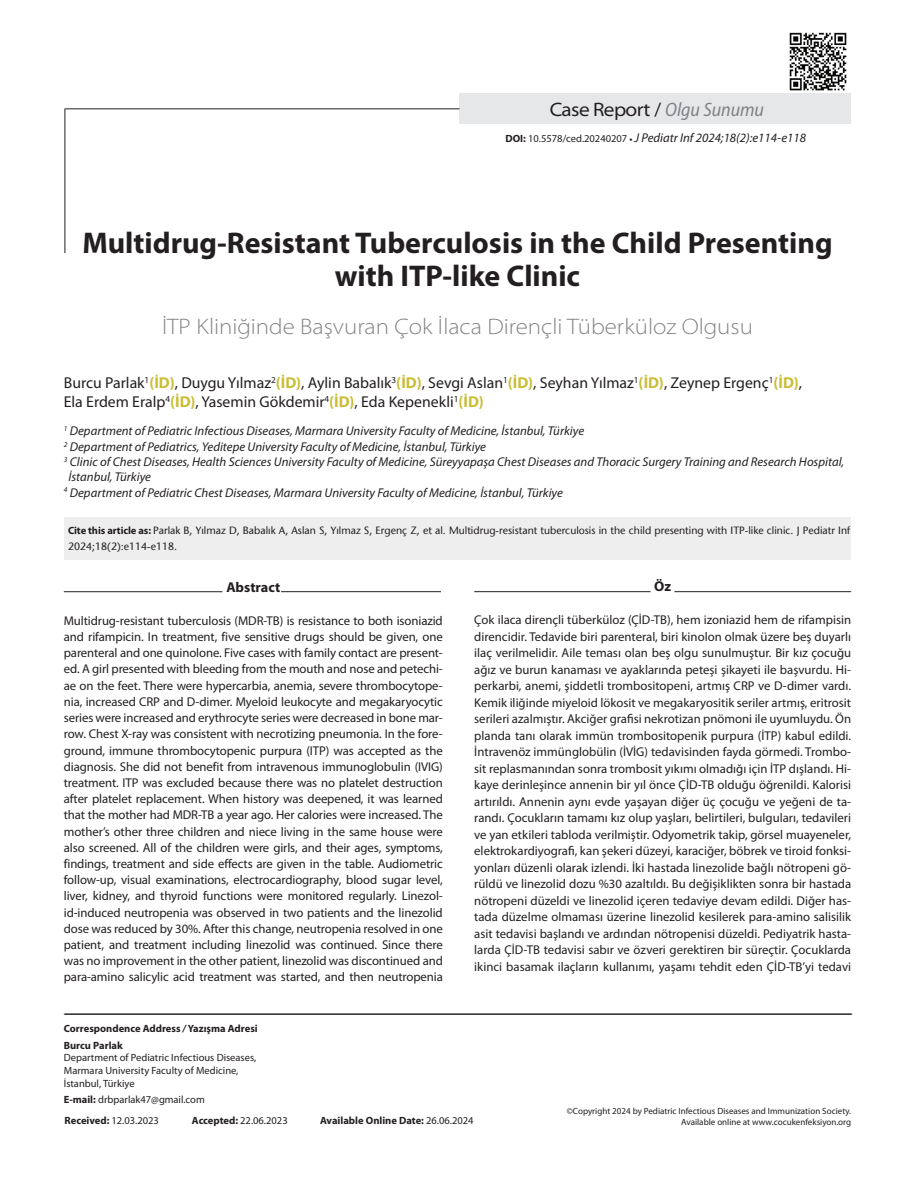
<style>
.page{position:relative;width:915px;height:1191px;background:#fff}
.page>*{position:absolute;margin:0;border:0;box-sizing:border-box;transform-origin:0 0}
.t1{font:700 30px/33px "Myriad Pro";color:#231f20;text-align:center}
.t2{font:300 semi-expanded 22.5px "Myriad Pro";color:#808285}
.t3{font:semi-expanded 19.5px "Myriad Pro";letter-spacing:-.03em;color:#231f20}
.t4{font:15.75px/18.9px "Myriad Pro";color:#231f20}
.t5{font:700 14.25px "Myriad Pro";color:#231f20}
.t6{font:12.75px/16.2px "Myriad Pro";letter-spacing:-.005em;color:#231f20;text-align:justify}
.t7{font:italic 12.75px "Myriad Pro";color:#231f20}
.t8{font:500 10.5px/15.8px "Stone Sans Std";color:#231f20}
.t9{font:10.5px/12.6px "Myriad Pro";color:#231f20}
.t10{font:700 10.5px/16.8px "Myriad Pro";color:#231f20}
.t11{font:9px "Myriad Pro";color:#231f20}
.s1{font-stretch:normal}
.s2{font-style:italic;font-stretch:semi-condensed;color:#808285}
.s3{font-weight:700;font-style:normal;font-size:10.5px}
.s4{font-style:normal;font-size:10.5px}
.s5{font-weight:700;font-style:normal;font-size:9px}
.s6{font-weight:700;color:#cabd34}
.s7{font-family:"Myriad Pro";font-weight:700}
.s8{font-style:italic}
.s9{font-weight:700}
.s10{font-weight:400}
</style>
<div class="page">
<img style="left:789px;top:32px;width:58px;height:59px">
<hr style="left:64px;top:1013px;width:786px;height:1px;background:#231f20">
<div style="left:459px;top:94px;width:391px;height:30px;background:#e6e7e9"></div>
<hr style="left:64px;top:108px;width:1px;height:145px;background:#231f20">
<hr style="left:65px;top:108px;width:394px;height:1px;background:#231f20">
<hr style="left:65px;top:1013px;width:786px;height:1px;background:#231f20">
<div style="left:64px;top:517px;width:786px;height:42px;background:#eeeeef"></div>
<hr style="left:474px;top:591px;width:176px;height:1px;background:#231f20">
<hr style="left:674px;top:591px;width:176px;height:1px;background:#231f20">
<hr style="left:64px;top:591px;width:158px;height:1px;background:#231f20">
<hr style="left:281px;top:591px;width:160px;height:1px;background:#231f20">
<h3 class="t3" style="left:549px;top:99px;width:216px">Case Report <span class="s1">/</span> <span class="s2">Olgu Sunumu</span></h3>
<p class="t7" style="left:505px;top:131px;width:302px"><span class="s3">DOI:</span> <span class="s4">10.5578/ced.20240207</span> <span class="s5">•</span> J Pediatr Inf 2024;18(2):e114-e118</p>
<h1 class="t1" style="left:82px;top:226px;width:751px">Multidrug-Resistant Tuberculosis in the Child Presenting with ITP-like Clinic</h1>
<h2 class="t2" style="left:162px;top:314px;width:592px">İTP Kliniğinde Başvuran Çok İlaca Dirençli Tüberküloz Olgusu</h2>
<p class="t4" style="left:64px;top:374px;width:739px">Burcu Parlak<sup>1</sup><span class="s6">(İD)</span>, Duygu Yılmaz<sup>2</sup><span class="s6">(İD)</span>, Aylin Babalık<sup>3</sup><span class="s6">(İD)</span>, Sevgi Aslan<sup>1</sup><span class="s6">(İD)</span>, Seyhan Yılmaz<sup>1</sup><span class="s6">(İD)</span>, Zeynep Ergenç<sup>1</sup><span class="s6">(İD)</span>,<br>Ela Erdem Eralp<sup>4</sup><span class="s6">(İD)</span>, Yasemin Gökdemir<sup>4</sup><span class="s6">(İD)</span>, Eda Kepenekli<sup>1</sup><span class="s6">(İD)</span></p>
<p class="t7" style="left:64px;top:424px;width:521px"><sup>1</sup> Department of Pediatric Infectious Diseases, Marmara University Faculty of Medicine, İstanbul, Türkiye</p>
<p class="t7" style="left:64px;top:439px;width:423px"><sup>2</sup> Department of Pediatrics, Yeditepe University Faculty of Medicine, İstanbul, Türkiye</p>
<p class="t7" style="left:64px;top:455px;width:781px"><sup>3</sup> Clinic of Chest Diseases, Health Sciences University Faculty of Medicine, Süreyyapaşa Chest Diseases and Thoracic Surgery Training and Research Hospital,</p>
<p class="t7" style="left:68px;top:470px;width:84px">İstanbul, Türkiye</p>
<p class="t7" style="left:64px;top:485px;width:500px"><sup>4</sup> Department of Pediatric Chest Diseases, Marmara University Faculty of Medicine, İstanbul, Türkiye</p>
<p class="t8" style="left:68px;top:522px;width:783px"><span class="s7">Cite this article as:</span> Parlak B, Yılmaz D, Babalık A, Aslan S, Yılmaz S, Ergenç Z, et al. Multidrug-resistant tuberculosis in the child presenting with ITP-like clinic. J Pediatr Inf<br>2024;18(2):e114-e118.</p>
<p class="t5" style="left:226px;top:579px;width:55px">Abstract</p>
<p class="t6" style="left:64px;top:612px;width:380px">Multidrug-resistant tuberculosis (MDR-TB) is resistance to both isoniazid and rifampicin. In treatment, five sensitive drugs should be given, one parenteral and one quinolone. Five cases with family contact are present&shy;ed. A girl presented with bleeding from the mouth and nose and petechi&shy;ae on the feet. There were hypercarbia, anemia, severe thrombocytope&shy;nia, increased CRP and D-dimer. Myeloid leukocyte and megakaryocytic series were increased and erythrocyte series were decreased in bone mar&shy;row. Chest X-ray was consistent with necrotizing pneumonia. In the fore&shy;ground, immune thrombocytopenic purpura (ITP) was accepted as the diagnosis. She did not benefit from intravenous immunoglobulin (IVIG) treatment. ITP was excluded because there was no platelet destruction after platelet replacement. When history was deepened, it was learned that the mother had MDR-TB a year ago. Her calories were increased. The mother’s other three children and niece living in the same house were also screened. All of the children were girls, and their ages, symptoms, findings, treatment and side effects are given in the table. Audiometric follow-up, visual examinations, electrocardiography, blood sugar level, liver, kidney, and thyroid functions were monitored regularly. Linezol&shy;id-induced neutropenia was observed in two patients and the linezolid dose was reduced by 30%. After this change, neutropenia resolved in one patient, and treatment including linezolid was continued. Since there was no improvement in the other patient, linezolid was discontinued and para-amino salicylic acid treatment was started, and then neutropenia</p>
<p class="t10" style="left:64px;top:1020px;width:195px">Correspondence Address <span class="s8">/</span> Yazışma Adresi<br>Burcu Parlak</p>
<p class="t9" style="left:64px;top:1051px;width:194px">Department of Pediatric Infectious Diseases,<br>Marmara University Faculty of Medicine,<br>İstanbul, Türkiye</p>
<p class="t9" style="left:64px;top:1093px;width:142px"><span class="s9">E-mail:</span> drbparlak47@gmail.com</p>
<p class="t5" style="left:654px;top:578px;width:18px">Öz</p>
<p class="t6" style="left:474px;top:612px;width:378px">Çok ilaca dirençli tüberküloz (ÇİD-TB), hem izoniazid hem de rifampisin direncidir. Tedavide biri parenteral, biri kinolon olmak üzere beş duyarlı ilaç verilmelidir. Aile teması olan beş olgu sunulmuştur. Bir kız çocuğu ağız ve burun kanaması ve ayaklarında peteşi şikayeti ile başvurdu. Hi&shy;perkarbi, anemi, şiddetli trombositopeni, artmış CRP ve D-dimer vardı.<br>Kemik iliğinde miyeloid lökosit ve megakaryositik seriler artmış, eritrosit serileri azalmıştır. Akciğer grafisi nekrotizan pnömoni ile uyumluydu. Ön planda tanı olarak immün trombositopenik purpura (İTP) kabul edildi.<br>İntravenöz immünglobülin (İVİG) tedavisinden fayda görmedi. Trombo&shy;sit replasmanından sonra trombosit yıkımı olmadığı için İTP dışlandı. Hi&shy;kaye derinleşince annenin bir yıl önce ÇİD-TB olduğu öğrenildi. Kalorisi artırıldı. Annenin aynı evde yaşayan diğer üç çocuğu ve yeğeni de ta&shy;randı. Çocukların tamamı kız olup yaşları, belirtileri, bulguları, tedavileri ve yan etkileri tabloda verilmiştir. Odyometrik takip, görsel muayeneler, elektrokardiyografi, kan şekeri düzeyi, karaciğer, böbrek ve tiroid fonksi&shy;yonları düzenli olarak izlendi. İki hastada linezolide bağlı nötropeni gö&shy;rüldü ve linezolid dozu %30 azaltıldı. Bu değişiklikten sonra bir hastada nötropeni düzeldi ve linezolid içeren tedaviye devam edildi. Diğer has&shy;tada düzelme olmaması üzerine linezolid kesilerek para-amino salisilik asit tedavisi başlandı ve ardından nötropenisi düzeldi. Pediyatrik hasta&shy;larda ÇİD-TB tedavisi sabır ve özveri gerektiren bir süreçtir. Çocuklarda ikinci basamak ilaçların kullanımı, yaşamı tehdit eden ÇİD-TB’yi tedavi</p>
<p class="t11" style="left:566px;top:1106px;width:286px">©Copyright 2024 by Pediatric Infectious Diseases and Immunization Society.</p>
<p class="t9" style="left:65px;top:1114px;width:96px"><span class="s9">Received:</span> 12.03.2023</p>
<p class="t9" style="left:192px;top:1114px;width:97px"><span class="s9">Accepted:</span> 22.06.2023</p>
<p class="t10" style="left:320px;top:1112px;width:155px">Available Online Date: <span class="s10">26.06.2024</span></p>
<p class="t11" style="left:681px;top:1117px;width:171px">Available online at www.cocukenfeksiyon.org</p>
</div>
